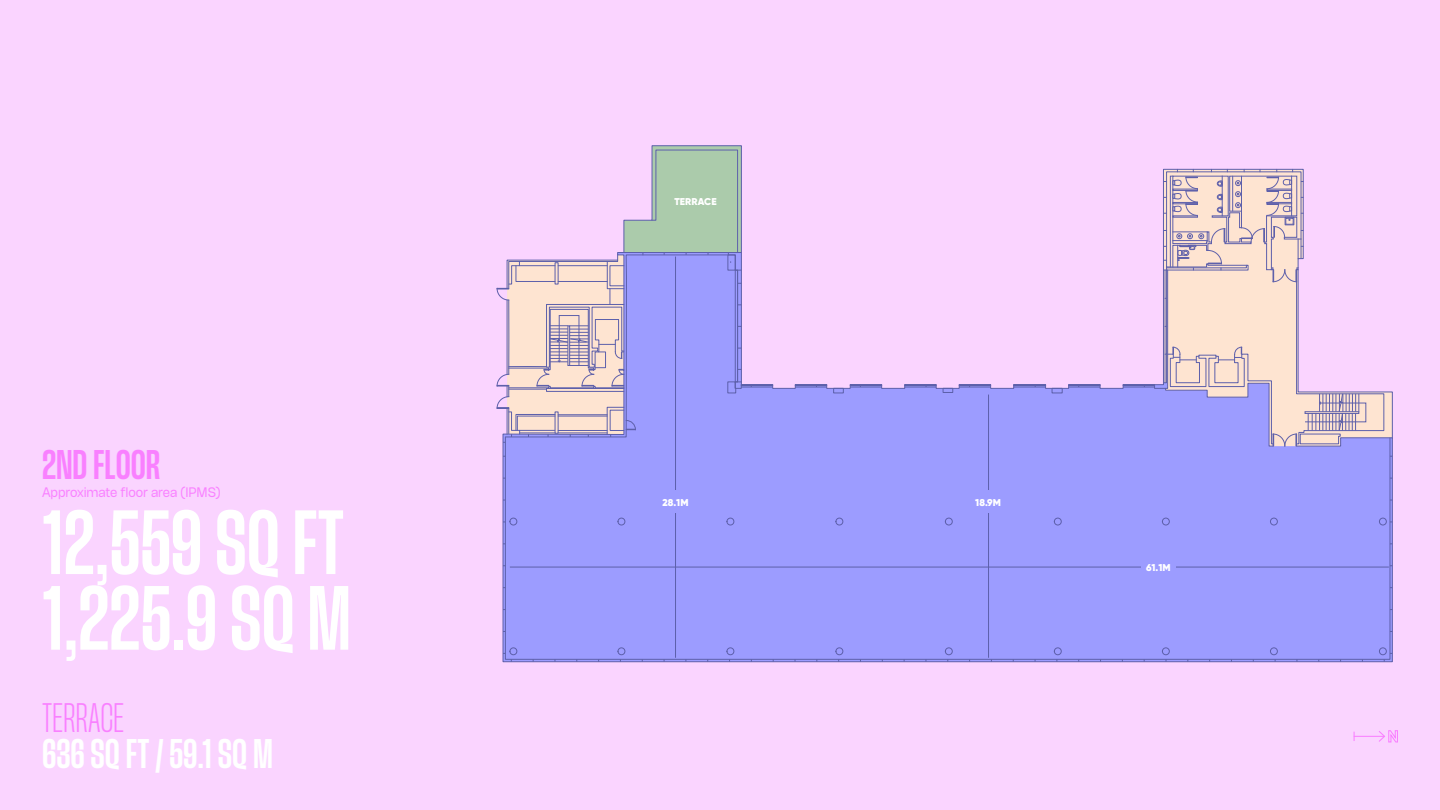
<style>
.page{position:relative;width:1440px;height:810px;background:#fad4ff}
.page>*{position:absolute;margin:0;border:0;box-sizing:border-box;transform-origin:0 0}
.t1{font:600 condensed 79.2px/75.6px "Herokid";color:#fff}
.t2{font:600 condensed 36px "Herokid";color:#fff}
.t3{font:600 condensed 36px "Herokid";letter-spacing:-.005em;color:#f980ff}
.t4{font:300 condensed 36px "Herokid";color:#f980ff}
.t5{font:12px "Herokid";letter-spacing:-.01em;color:#f980ff}
.t6{font:900 9.9px "Gilroy";letter-spacing:.005em;color:#fff}
</style>
<div class="page">
<hr style="left:1354px;top:736px;width:31px;height:1px;background:#f980ff">
<svg style="left:1378px;top:730px;width:20px;height:13px"></svg>
<div style="left:503px;top:384px;width:890px;height:278px;background:#9c9cff"></div>
<svg style="left:1154px;top:384px;width:239px;height:54px"></svg>
<svg style="left:1163px;top:169px;width:221px;height:277px"></svg>
<svg style="left:497px;top:145px;width:245px;height:298px"></svg>
<div style="left:727px;top:518px;width:7px;height:7px;border:1px solid #5d5faa;border-radius:50%"></div>
<div style="left:618px;top:518px;width:7px;height:7px;border:1px solid #5d5faa;border-radius:50%"></div>
<div style="left:510px;top:518px;width:7px;height:7px;border:1px solid #5d5faa;border-radius:50%"></div>
<div style="left:1379px;top:518px;width:8px;height:7px;border:1px solid #5d5faa;border-radius:50%"></div>
<div style="left:1270px;top:518px;width:8px;height:7px;border:1px solid #5d5faa;border-radius:50%"></div>
<div style="left:1162px;top:518px;width:8px;height:7px;border:1px solid #5d5faa;border-radius:50%"></div>
<div style="left:836px;top:518px;width:7px;height:7px;border:1px solid #5d5faa;border-radius:50%"></div>
<div style="left:945px;top:518px;width:8px;height:7px;border:1px solid #5d5faa;border-radius:50%"></div>
<div style="left:1054px;top:518px;width:8px;height:7px;border:1px solid #5d5faa;border-radius:50%"></div>
<div style="left:727px;top:648px;width:7px;height:7px;border:1px solid #5d5faa;border-radius:50%"></div>
<div style="left:618px;top:648px;width:7px;height:7px;border:1px solid #5d5faa;border-radius:50%"></div>
<div style="left:510px;top:648px;width:7px;height:7px;border:1px solid #5d5faa;border-radius:50%"></div>
<div style="left:1379px;top:648px;width:8px;height:7px;border:1px solid #5d5faa;border-radius:50%"></div>
<div style="left:1270px;top:648px;width:8px;height:7px;border:1px solid #5d5faa;border-radius:50%"></div>
<div style="left:1162px;top:648px;width:8px;height:7px;border:1px solid #5d5faa;border-radius:50%"></div>
<div style="left:836px;top:648px;width:7px;height:7px;border:1px solid #5d5faa;border-radius:50%"></div>
<div style="left:945px;top:648px;width:8px;height:7px;border:1px solid #5d5faa;border-radius:50%"></div>
<div style="left:1054px;top:648px;width:8px;height:7px;border:1px solid #5d5faa;border-radius:50%"></div>
<hr style="left:510px;top:567px;width:879px;height:1px;background:#5d60ab">
<hr style="left:988px;top:395px;width:1px;height:263px;background:#5d60ab">
<hr style="left:675px;top:257px;width:1px;height:401px;background:#5d60ab">
<div style="left:1141px;top:555px;width:35px;height:23px;background:#9c9cff"></div>
<div style="left:971px;top:491px;width:34px;height:22px;background:#9c9cff"></div>
<div style="left:658px;top:491px;width:35px;height:22px;background:#9c9cff"></div>
<h2 class="t3" style="left:42px;top:450px;width:119px">2ND FLOOR</h2>
<p class="t5" style="left:42px;top:486px;width:180px">Approximate floor area (IPMS)</p>
<h1 class="t1" style="left:42px;top:510px;width:311px">12,559 SQ FT<br>1,225.9 SQ M</h1>
<h2 class="t4" style="left:42px;top:699px;width:83px">TERRACE</h2>
<h2 class="t2" style="left:42px;top:739px;width:232px">636 SQ FT / 59.1 SQ M</h2>
<p class="t6" style="left:674px;top:197px;width:44px">TERRACE</p>
<p class="t6" style="left:662px;top:498px;width:28px">28.1M</p>
<p class="t6" style="left:975px;top:498px;width:27px">18.9M</p>
<p class="t6" style="left:1146px;top:563px;width:26px">61.1M</p>
</div>
